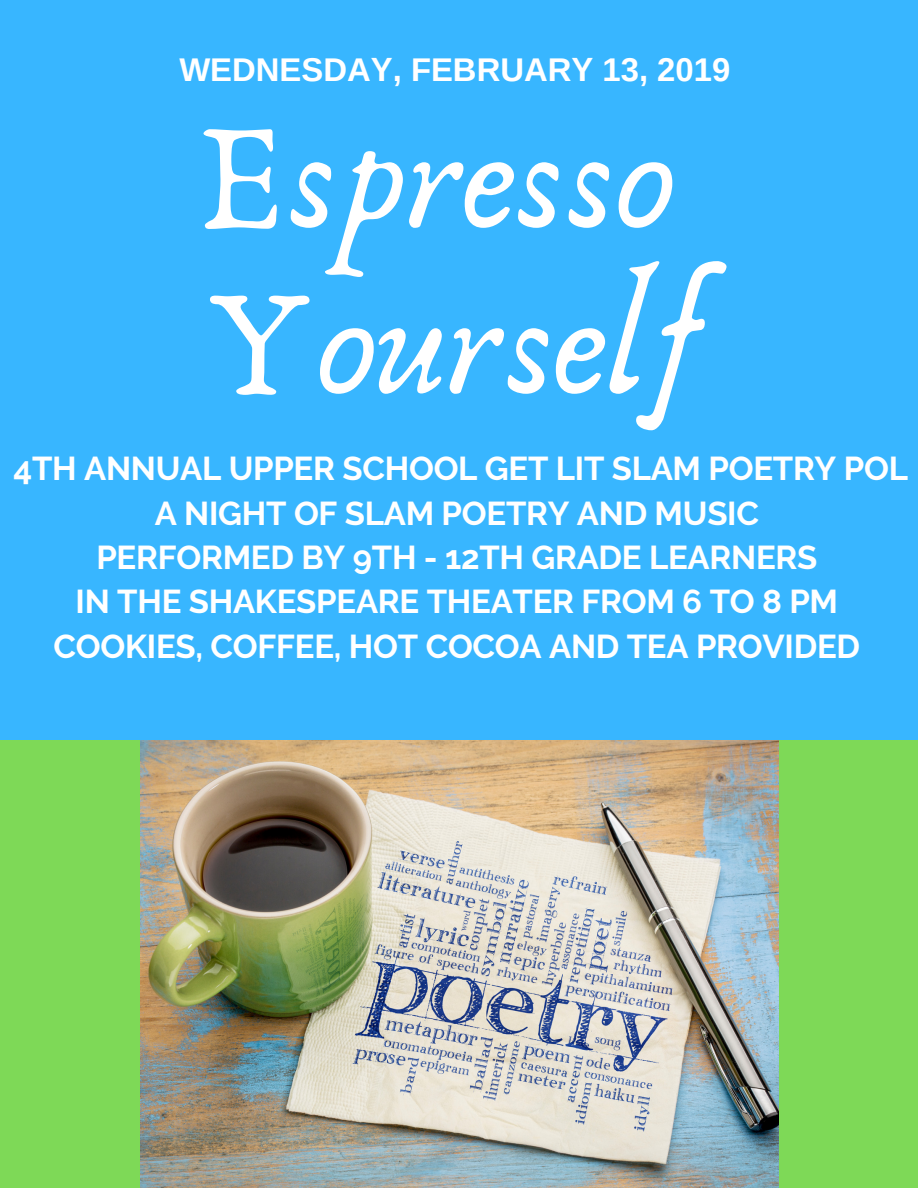
<style>
.page{position:relative;width:918px;height:1188px;background:#7ed957}
.page>*{position:absolute;margin:0;border:0;box-sizing:border-box;transform-origin:0 0}
.t1{font:156px/165.9px "Anaktoria";color:#fff}
.t2{font:700 33px/44.4px "Raleway";letter-spacing:-.01em;color:#fff;text-align:center}
.t3{font:700 32.85px "Arimo";color:#fff}
</style>
<div class="page">
<div style="left:0;top:0;width:918px;height:740px;background:#38b6ff"></div>
<img style="left:141px;top:741px;width:638px;height:447px">
<p class="t3" style="left:179px;top:52px;width:553px">WEDNESDAY, FEBRUARY 13, 2019</p>
<h1 class="t1" style="left:196px;top:99px;width:514px">Espresso<br>Yourself</h1>
<p class="t2" style="left:14px;top:446px;width:896px">4TH ANNUAL UPPER SCHOOL GET LIT SLAM POETRY POL A NIGHT OF SLAM POETRY AND MUSIC<br>PERFORMED BY 9TH - 12TH GRADE LEARNERS<br>IN THE SHAKESPEARE THEATER FROM 6 TO 8 PM COOKIES, COFFEE, HOT COCOA AND TEA PROVIDED</p>
</div>
